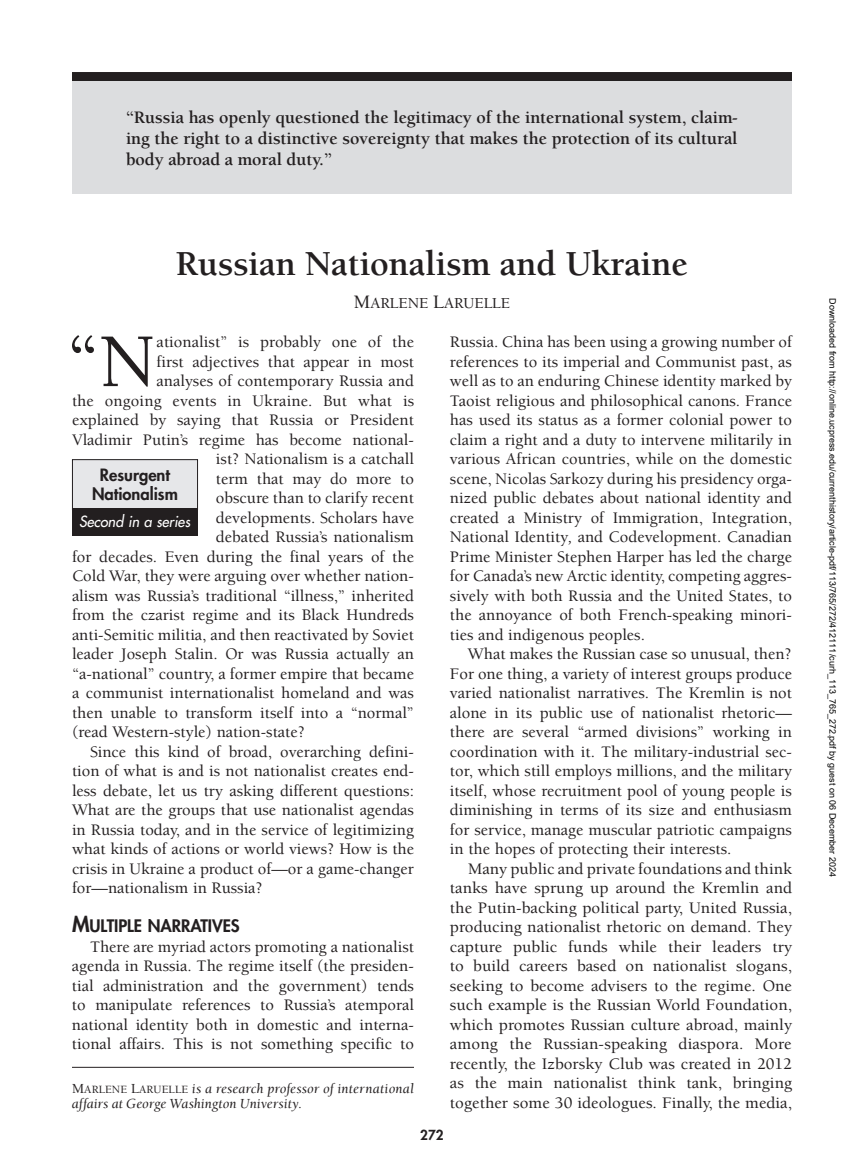
<style>
.page{position:relative;width:864px;height:1175px;background:#fff}
.page>*{position:absolute;margin:0;border:0;box-sizing:border-box;transform-origin:0 0}
.t1{font:500 77.85px "Berkeley";color:#231f20}
.t2{font:700 36px "Berkeley";letter-spacing:-.005em;color:#231f20}
.t3{font:700 18px/21px "Berkeley";letter-spacing:-.005em;color:#231f20;text-align:justify}
.t4{font:16.8px "Futura Heavy SC800";letter-spacing:-.005em;color:#231f20}
.t5{font:500 16.5px/19.5px "Berkeley";color:#231f20;text-align:justify}
.t6{font:800 16.5px/18.8px "Futura";color:#231f20;text-align:center}
.t7{font:15.6px "Berkeley Medium SC800";letter-spacing:-.005em;color:#231f20}
.t8{font:italic 15px "Futura";color:#fff;scale:.96 1}
.t9{font:italic 14.25px/15px "Berkeley";letter-spacing:.005em;color:#231f20}
.t10{font:800 13.5px "Futura";color:#231f20}
.t11{font:9px "Arial";color:#000}
.s1{font-size:19.5px}
.s2{font-size:21px}
.s3{font-family:"Berkeley Medium SC800";font-style:normal}
.s4{font-family:"Berkeley Medium SC800";font-style:normal;font-size:11.4px}
.s5{font-weight:400;font-style:italic}
</style>
<div class="page">
<div style="left:72px;top:72px;width:720px;height:9px;background:#231f20"></div>
<div style="left:72px;top:81px;width:720px;height:113px;background:#dcdddf"></div>
<hr style="left:72px;top:1066px;width:342px;height:1px;background:#231f20">
<div style="left:72px;top:459px;width:126px;height:50px;background:#e6e7e9"></div>
<div style="left:72px;top:459px;width:126px;height:51px;border:1px solid #231f20"></div>
<div style="left:72px;top:508px;width:126px;height:28px;background:#231f20"></div>
<p class="t3" style="left:126px;top:107px;width:613px">“Russia has openly questioned the legitimacy of the international system, claim&shy;ing the right to a distinctive sovereignty that makes the protection of its cultural body abroad a moral duty.”</p>
<h2 class="t2" style="left:176px;top:244px;width:514px">Russian Nationalism and Ukraine</h2>
<p class="t7" style="left:354px;top:294px;width:158px"><span class="s1">M</span>ARLENE <span class="s1">L</span>ARUELLE</p>
<h1 class="t1" style="left:66px;top:320px;width:92px">“N</h1>
<p class="t5" style="left:157px;top:332px;width:259px">ationalist” is probably one of the</p>
<p class="t5" style="left:157px;top:352px;width:259px">first adjectives that appear in most</p>
<p class="t5" style="left:157px;top:371px;width:259px">analyses of contemporary Russia and</p>
<p class="t5" style="left:72px;top:391px;width:344px">the ongoing events in Ukraine. But what is</p>
<p class="t5" style="left:72px;top:410px;width:344px">explained by saying that Russia or President</p>
<p class="t5" style="left:72px;top:430px;width:344px">Vladimir Putin’s regime has become national-</p>
<p class="t5" style="left:216px;top:449px;width:200px">ist? Nationalism is a catchall</p>
<p class="t5" style="left:216px;top:469px;width:200px">term that may do more to</p>
<p class="t5" style="left:216px;top:488px;width:200px">obscure than to clarify recent</p>
<p class="t5" style="left:216px;top:508px;width:199px">developments. Scholars have</p>
<p class="t5" style="left:216px;top:527px;width:200px">debated Russia’s nationalism</p>
<p class="t5" style="left:72px;top:547px;width:344px">for decades. Even during the final years of the</p>
<p class="t5" style="left:72px;top:566px;width:343px">Cold War, they were arguing over whether nation-</p>
<p class="t5" style="left:72px;top:586px;width:344px">alism was Russia’s traditional “illness,” inherited</p>
<p class="t5" style="left:72px;top:605px;width:343px">from the czarist regime and its Black Hundreds</p>
<p class="t5" style="left:72px;top:625px;width:344px">anti-Semitic militia, and then reactivated by Soviet</p>
<p class="t5" style="left:72px;top:644px;width:344px">leader Joseph Stalin. Or was Russia actually an</p>
<p class="t5" style="left:72px;top:664px;width:344px">“a-national” country, a former empire that became</p>
<p class="t5" style="left:72px;top:683px;width:343px">a communist internationalist homeland and was</p>
<p class="t5" style="left:72px;top:703px;width:344px">then unable to transform itself into a “normal”</p>
<p class="t5" style="left:72px;top:722px;width:235px">(read Western-style) nation-state?</p>
<p class="t5" style="left:90px;top:742px;width:326px">Since this kind of broad, overarching defini-</p>
<p class="t5" style="left:72px;top:761px;width:343px">tion of what is and is not nationalist creates end-</p>
<p class="t5" style="left:72px;top:781px;width:343px">less debate, let us try asking different questions:</p>
<p class="t5" style="left:72px;top:800px;width:344px">What are the groups that use nationalist agendas</p>
<p class="t5" style="left:72px;top:820px;width:343px">in Russia today, and in the service of legitimizing</p>
<p class="t5" style="left:72px;top:839px;width:344px">what kinds of actions or world views? How is the</p>
<p class="t5" style="left:72px;top:859px;width:343px">crisis in Ukraine a product of—or a game-changer</p>
<p class="t5" style="left:72px;top:878px;width:192px">for—nationalism in Russia?</p>
<p class="t4" style="left:72px;top:915px;width:169px"><span class="s2">M</span>ULTIPLE NARRATIVES</p>
<p class="t5" style="left:72px;top:937px;width:344px;text-indent:18px">There are myriad actors promoting a nationalist agenda in Russia. The regime itself (the presiden&shy;tial administration and the government) tends to manipulate references to Russia’s atemporal national identity both in domestic and interna&shy;tional affairs. This is not something specific to</p>
<p class="t6" style="left:92px;top:465px;width:87px">Resurgent<br>Nationalism</p>
<p class="t8" style="left:79px;top:512px;width:117px">Second in a series</p>
<p class="t9" style="left:72px;top:1081px;width:343px"><span class="s3">M</span><span class="s4">ARLENE</span> <span class="s3">L</span><span class="s4">ARUELLE</span> is a research professor of international affairs at George Washington University.</p>
<p class="t5" style="left:450px;top:332px;width:344px">Russia. China has been using a growing number of references to its imperial and Communist past, as well as to an enduring Chinese identity marked by Taoist religious and philosophical canons. France has used its status as a former colonial power to claim a right and a duty to intervene militarily in various African countries, while on the domestic scene, Nicolas Sarkozy during his presidency orga&shy;nized public debates about national identity and created a Ministry of Immigration, Integration, National Identity<span class="s5">,</span> and Codevelopment. Canadian Prime Minister Stephen Harper has led the charge for Canada’s new Arctic identity, competing aggres&shy;sively with both Russia and the United States, to the annoyance of both French-speaking minori&shy;ties and indigenous peoples.</p>
<p class="t5" style="left:450px;top:644px;width:344px;text-indent:18px">What makes the Russian case so unusual, then?<br>For one thing, a variety of interest groups produce varied nationalist narratives. The Kremlin is not alone in its public use of nationalist rhetoric— there are several “armed divisions” working in coordination with it. The military-industrial sec&shy;tor, which still employs millions, and the military itself, whose recruitment pool of young people is diminishing in terms of its size and enthusiasm for service, manage muscular patriotic campaigns in the hopes of protecting their interests.</p>
<p class="t5" style="left:450px;top:859px;width:344px;text-indent:18px">Many public and private foundations and think tanks have sprung up around the Kremlin and the Putin-backing political party, United Russia, producing nationalist rhetoric on demand. They capture public funds while their leaders try to build careers based on nationalist slogans, seeking to become advisers to the regime. One such example is the Russian World Foundation, which promotes Russian culture abroad, mainly among the Russian-speaking diaspora. More recently, the Izborsky Club was created in 2012 as the main nationalist think tank, bringing together some 30 ideologues. Finally, the media,</p>
<p class="t10" style="left:420px;top:1125px;width:25px">272</p>
<p class="t11" style="left:836px;top:298px;width:580px;rotate:90deg">Downloaded from http://online.ucpress.edu/currenthistory/article-pdf/113/765/272/412111/curh_113_765_272.pdf by guest on 06 December 2024</p>
</div>
